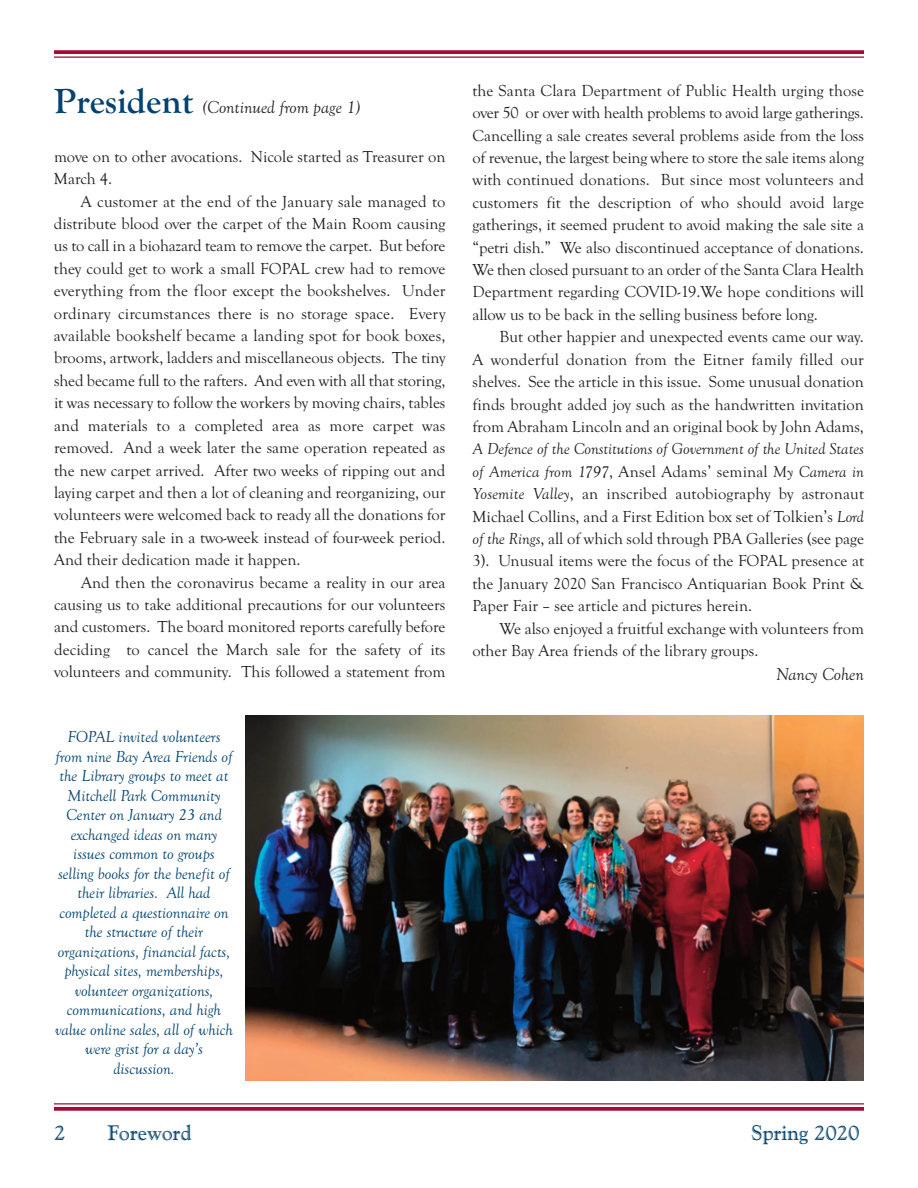
<style>
.page{position:relative;width:918px;height:1188px;background:#fff}
.page>*{position:absolute;margin:0;border:0;box-sizing:border-box;transform-origin:0 0}
.t1{font:21px "Goudy Handtooled BT";color:#004270}
.t2{font:italic 18px "Goudy Old Style T";color:#231f20}
.t3{font:16.5px/22.4px "Goudy Old Style T";color:#231f20;text-align:justify}
.t4{font:italic 16.5px/19.5px "Goudy Old Style T";color:#004270;text-align:center}
.s1{font-weight:700;font-style:normal;font-size:36px;color:#004270}
.s2{font-style:italic}
</style>
<div class="page">
<hr style="left:54px;top:1103px;width:810px;height:2px;background:#a30a34">
<svg style="left:54px;top:1107px;width:810px;height:4px;background:#a81940"></svg>
<svg style="left:54px;top:50px;width:810px;height:4px;background:#a81940"></svg>
<hr style="left:54px;top:56px;width:810px;height:2px;background:#a30a34">
<img style="left:245px;top:716px;width:619px;height:364px">
<p class="t2" style="left:54px;top:96px;width:308px"><span class="s1">President</span> (Continued from page 1)</p>
<p class="t3" style="left:54px;top:145px;width:393px">move on to other avocations. Nicole started as Treasurer on<br>March 4.</p>
<p class="t3" style="left:54px;top:190px;width:393px;text-indent:27px">A customer at the end of the January sale managed to distribute blood over the carpet of the Main Room causing us to call in a biohazard team to remove the carpet. But before they could get to work a small FOPAL crew had to remove everything from the floor except the bookshelves. Under ordinary circumstances there is no storage space. Every available bookshelf became a landing spot for book boxes, brooms, artwork, ladders and miscellaneous objects. The tiny shed became full to the rafters. And even with all that storing, it was necessary to follow the workers by moving chairs, tables and materials to a completed area as more carpet was removed. And a week later the same operation repeated as the new carpet arrived. After two weeks of ripping out and laying carpet and then a lot of cleaning and reorganizing, our volunteers were welcomed back to ready all the donations for the February sale in a two-week instead of four-week period.<br>And their dedication made it happen.</p>
<p class="t3" style="left:54px;top:571px;width:393px;text-indent:27px">And then the coronavirus became a reality in our area causing us to take additional precautions for our volunteers and customers. The board monitored reports carefully before deciding to cancel the March sale for the safety of its volunteers and community. This followed a statement from</p>
<p class="t4" style="left:55px;top:727px;width:179px">FOPAL invited volunteers from nine Bay Area Friends of the Library groups to meet at<br>Mitchell Park Community<br>Center on January 23 and exchanged ideas on many issues common to groups selling books for the benefit of their libraries. All had completed a questionnaire on the structure of their organizations, financial facts, physical sites, memberships, volunteer organizations, communications, and high value online sales, all of which were grist for a day’s discussion.</p>
<p class="t3" style="left:473px;top:79px;width:393px">the Santa Clara Department of Public Health urging those over 50 or over with health problems to avoid large gatherings.<br>Cancelling a sale creates several problems aside from the loss of revenue, the largest being where to store the sale items along with continued donations. But since most volunteers and customers fit the description of who should avoid large gatherings, it seemed prudent to avoid making the sale site a “petri dish.” We also discontinued acceptance of donations.<br>We then closed pursuant to an order of the Santa Clara Health Department regarding COVID-19.We hope conditions will allow us to be back in the selling business before long.</p>
<p class="t3" style="left:472px;top:325px;width:393px;text-indent:27px">But other happier and unexpected events came our way.<br>A wonderful donation from the Eitner family filled our shelves. See the article in this issue. Some unusual donation finds brought added joy such as the handwritten invitation from Abraham Lincoln and an original book by John Adams,</p>
<p class="t3" style="left:472px;top:437px;width:393px"><span class="s2">A Defence of the Constitutions of Government of the United States of America from 1797</span>, Ansel Adams’ seminal <span class="s2">My Camera in Yosemite Valley</span>, an inscribed autobiography by astronaut Michael Collins, and a First Edition box set of Tolkien’s <span class="s2">Lord of the Rings</span>, all of which sold through PBA Galleries (see page 3). Unusual items were the focus of the FOPAL presence at the January 2020 San Francisco Antiquarian Book Print &amp; Paper Fair – see article and pictures herein.</p>
<p class="t3" style="left:472px;top:617px;width:393px;text-indent:27px">We also enjoyed a fruitful exchange with volunteers from other Bay Area friends of the library groups.</p>
<p class="t2" style="left:776px;top:663px;width:89px">Nancy Cohen</p>
<p class="t1" style="left:54px;top:1124px;width:13px">2</p>
<p class="t1" style="left:108px;top:1124px;width:85px">Foreword</p>
<p class="t1" style="left:751px;top:1124px;width:110px">Spring 2020</p>
</div>
